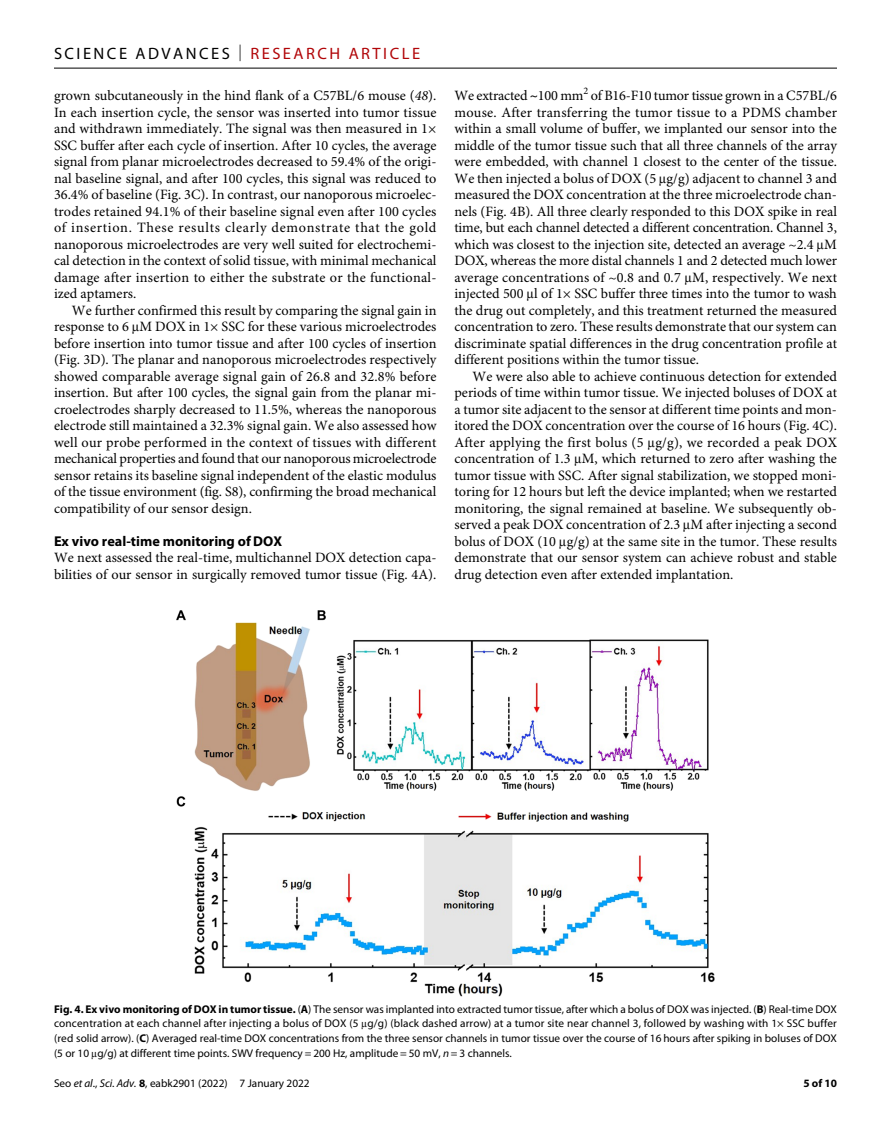
<style>
.page{position:relative;width:891px;height:1134px;background:#fff}
.page>*{position:absolute;margin:0;border:0;box-sizing:border-box;transform-origin:0 0}
.t1{font:16.5px "Myriad Pro";letter-spacing:.15em;color:#000}
.t2{font:14.25px/16.5px "Minion Pro";color:#000;text-align:justify}
.t3{font:700 14.25px "Myriad Pro";color:#000}
.t4{font:11.25px/15px "Myriad Pro";color:#000;text-align:justify}
.t5{font:700 11.25px "Myriad Pro";color:#000}
.s1{font-weight:300}
.s2{color:#b10508}
.s3{font-style:italic}
.s4{font-weight:700}
</style>
<div class="page">
<hr style="left:54px;top:68px;width:783px;height:1px;background:#000">
<img style="left:176px;top:610px;width:539px;height:386px">
<p class="t1" style="left:54px;top:40px;width:368px">SCIENCE ADVANCES <span class="s1">|</span> <span class="s2">RESEARCH ARTICLE</span></p>
<p class="t2" style="left:54px;top:89px;width:384px">grown subcutaneously in the hind flank of a C57BL/6 mouse (<span class="s3">48</span>).<br>In each insertion cycle, the sensor was inserted into tumor tissue and withdrawn immediately. The signal was then measured in 1× SSC buffer after each cycle of insertion. After 10 cycles, the average signal from planar microelectrodes decreased to 59.4% of the origi&shy;nal baseline signal, and after 100 cycles, this signal was reduced to 36.4% of baseline (Fig. 3C). In contrast, our nanoporous microelec&shy;trodes retained 94.1% of their baseline signal even after 100 cycles of insertion. These results clearly demonstrate that the gold nanoporous microelectrodes are very well suited for electrochemi&shy;cal detection in the context of solid tissue, with minimal mechanical damage after insertion to either the substrate or the functional&shy;ized aptamers.</p>
<p class="t2" style="left:54px;top:303px;width:384px;text-indent:18px">We further confirmed this result by comparing the signal gain in response to 6 M DOX in 1× SSC for these various microelectrodes before insertion into tumor tissue and after 100 cycles of insertion (Fig. 3D). The planar and nanoporous microelectrodes respectively showed comparable average signal gain of 26.8 and 32.8% before insertion. But after 100 cycles, the signal gain from the planar mi&shy;croelectrodes sharply decreased to 11.5%, whereas the nanoporous electrode still maintained a 32.3% signal gain. We also assessed how well our probe performed in the context of tissues with different mechanical properties and found that our nanoporous microelectrode sensor retains its baseline signal independent of the elastic modulus of the tissue environment (fig. S8), confirming the broad mechanical compatibility of our sensor design.</p>
<p class="t3" style="left:54px;top:529px;width:230px">Ex vivo real-time monitoring of DOX</p>
<p class="t2" style="left:54px;top:551px;width:384px">We next assessed the real-time, multichannel DOX detection capa&shy;bilities of our sensor in surgically removed tumor tissue (Fig. 4A).</p>
<p class="t2" style="left:454px;top:89px;width:384px">We extracted <span class="s4">~</span>100 mm<sup>2</sup> of B16-F10 tumor tissue grown in a C57BL/6 mouse. After transferring the tumor tissue to a PDMS chamber within a small volume of buffer, we implanted our sensor into the middle of the tumor tissue such that all three channels of the array were embedded, with channel 1 closest to the center of the tissue.<br>We then injected a bolus of DOX (5 g/g) adjacent to channel 3 and measured the DOX concentration at the three microelectrode chan&shy;nels (Fig. 4B). All three clearly responded to this DOX spike in real time, but each channel detected a different concentration. Channel 3, which was closest to the injection site, detected an average ~2.4 M DOX, whereas the more distal channels 1 and 2 detected much lower average concentrations of ~0.8 and 0.7 M, respectively. We next injected 500 l of 1× SSC buffer three times into the tumor to wash the drug out completely, and this treatment returned the measured concentration to zero. These results demonstrate that our system can discriminate spatial differences in the drug concentration profile at different positions within the tumor tissue.</p>
<p class="t2" style="left:455px;top:369px;width:384px;text-indent:18px">We were also able to achieve continuous detection for extended periods of time within tumor tissue. We injected boluses of DOX at a tumor site adjacent to the sensor at different time points and mon&shy;itored the DOX concentration over the course of 16 hours (Fig. 4C).<br>After applying the first bolus (5 g/g), we recorded a peak DOX concentration of 1.3 M, which returned to zero after washing the tumor tissue with SSC. After signal stabilization, we stopped moni&shy;toring for 12 hours but left the device implanted; when we restarted monitoring, the signal remained at baseline. We subsequently ob&shy;served a peak DOX concentration of 2.3 M after injecting a second bolus of DOX (10 g/g) at the same site in the tumor. These results demonstrate that our sensor system can achieve robust and stable drug detection even after extended implantation.</p>
<p class="t4" style="left:54px;top:1001px;width:785px"><span class="s4">Fig. 4. Ex vivo monitoring of DOX in tumor tissue.</span> (<span class="s4">A</span>) The sensor was implanted into extracted tumor tissue, after which a bolus of DOX was injected. (<span class="s4">B</span>) Real-time DOX concentration at each channel after injecting a bolus of DOX (5 g/g) (black dashed arrow) at a tumor site near channel 3, followed by washing with 1× SSC buffer (red solid arrow). (<span class="s4">C</span>) Averaged real-time DOX concentrations from the three sensor channels in tumor tissue over the course of 16 hours after spiking in boluses of DOX (5 or 10 g/g) at different time points. SWV frequency = 200 Hz, amplitude = 50 mV, <span class="s3">n</span> = 3 channels.</p>
<p class="t4" style="left:54px;top:1076px;width:257px">Seo <span class="s3">et al</span>., <span class="s3">Sci. Adv.</span> <span class="s4">8</span>, eabk2901 (2022) 7 January 2022</p>
<p class="t5" style="left:803px;top:1074px;width:35px">5 of 10</p>
</div>
